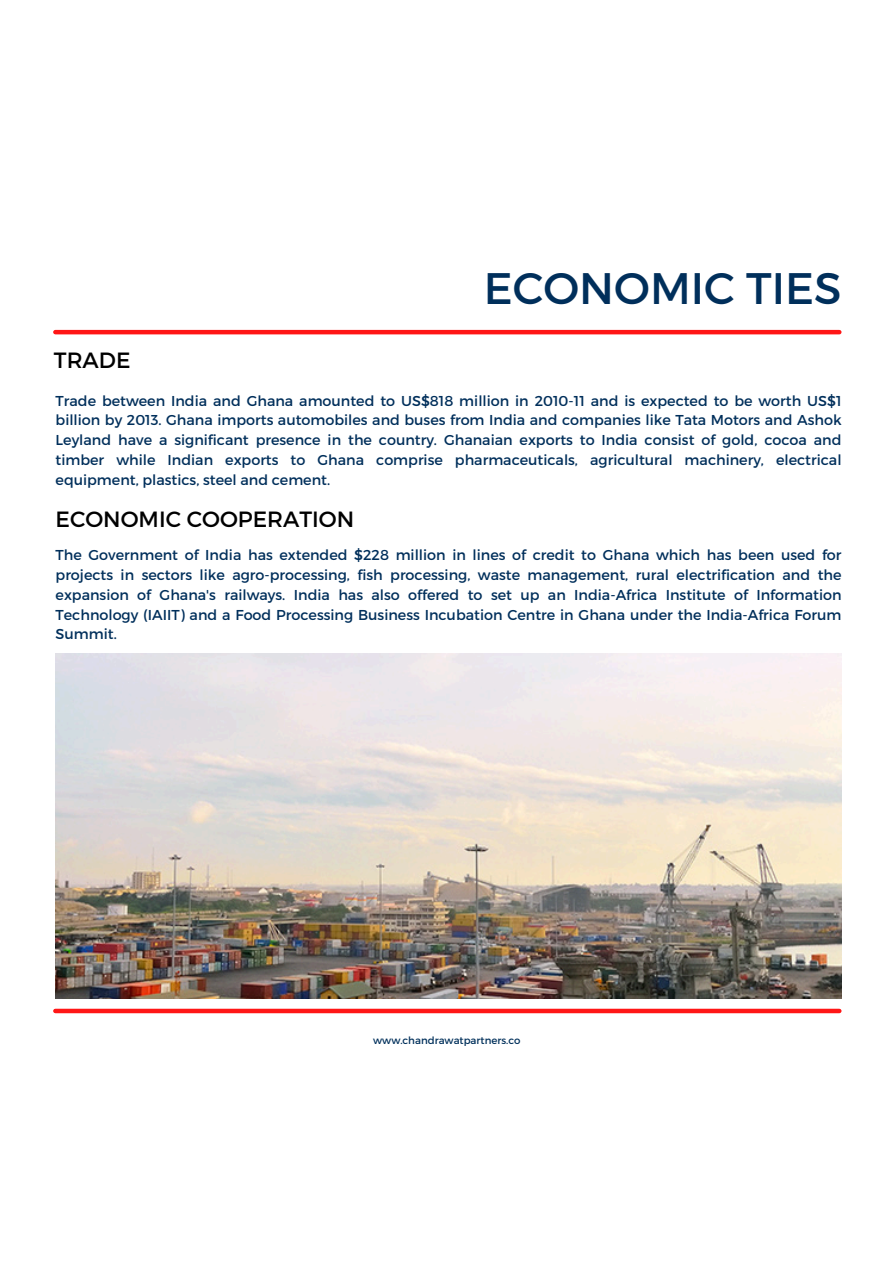
<style>
.page{position:relative;width:894px;height:1264px;background:#fff}
.page>*{position:absolute;margin:0;border:0;box-sizing:border-box;transform-origin:0 0}
.t1{font:44.1px "Montserrat";color:#002f5b}
.t2{font:22.05px "Montserrat";color:#000}
.t3{font:14.4px/19.8px "Montserrat";color:#002f5b;text-align:justify}
.t4{font:10.2px "Montserrat";color:#00305b}
</style>
<div class="page">
<hr style="left:55px;top:330px;width:784px;height:4px;background:#ff1616">
<div style="left:55px;top:1008px;width:784px;height:5px;background:#ff1616"></div>
<img style="left:56px;top:653px;width:785px;height:345px">
<h3 class="t2" style="left:54px;top:346px;width:78px">TRADE</h3>
<h3 class="t1" style="left:483px;top:259px;width:359px">ECONOMIC TIES</h3>
<h1 class="t3" style="left:56px;top:390px;width:787px">Trade between India and Ghana amounted to US$818 million in 2010-11 and is expected to be worth US$1 billion by 2013. Ghana imports automobiles and buses from India and companies like Tata Motors and Ashok Leyland have a significant presence in the country. Ghanaian exports to India consist of gold, cocoa and timber while Indian exports to Ghana comprise pharmaceuticals, agricultural machinery, electrical equipment, plastics, steel and cement.</h1>
<p class="t2" style="left:56px;top:505px;width:300px">ECONOMIC COOPERATION</p>
<h2 class="t3" style="left:56px;top:544px;width:787px">The Government of India has extended $228 million in lines of credit to Ghana which has been used for projects in sectors like agro-processing, fish processing, waste management, rural electrification and the expansion of Ghana's railways. India has also offered to set up an India-Africa Institute of Information Technology (IAIIT) and a Food Processing Business Incubation Centre in Ghana under the India-Africa Forum Summit.</h2>
<h2 class="t4" style="left:373px;top:1033px;width:149px">www.chandrawatpartners.co</h2>
</div>
